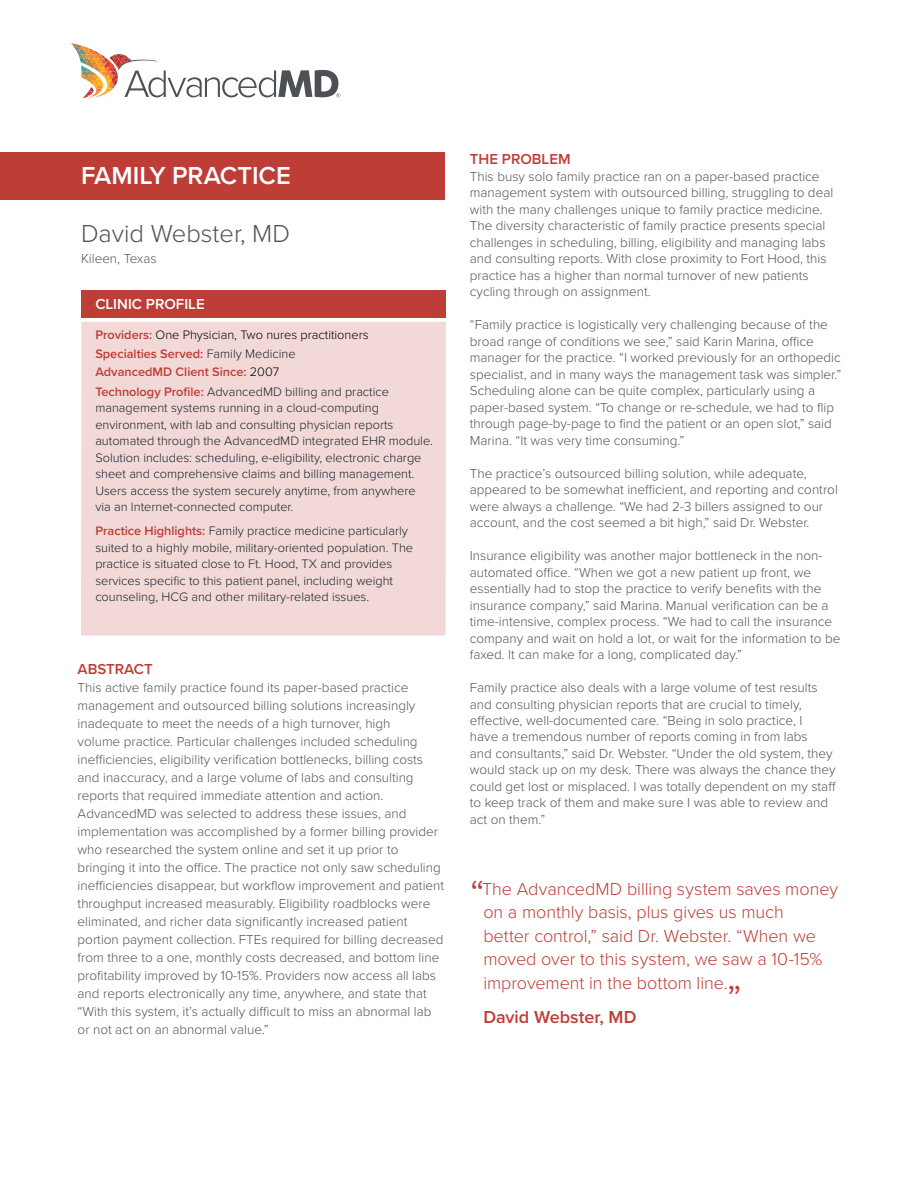
<style>
.page{position:relative;width:918px;height:1188px;background:#fff}
.page>*{position:absolute;margin:0;border:0;box-sizing:border-box;transform-origin:0 0}
.t1{font:300 42px "Proxima Nova";color:#be3d36}
.t2{font:300 25.5px "Proxima Nova";color:#4f545c}
.t3{font:600 25.5px "Proxima Nova";color:#fff}
.t4{font:300 18px/23.4px "Proxima Nova";letter-spacing:-.005em;color:#be3d36}
.t5{font:600 18px "Proxima Nova";color:#be3d36}
.t6{font:600 15px "Proxima Nova";color:#be3d36}
.t7{font:600 15px "Proxima Nova";color:#fff}
.t8{font:300 13.5px/16.5px "Proxima Nova";color:#4f545c}
.t9{font:300 12.75px/16.5px "Proxima Nova";color:#17252d}
.t10{font:300 12.75px/19.5px "Proxima Nova";color:#000}
.t11{font:600 12.75px/19.5px "Proxima Nova";color:#be3d36}
.s1{font-weight:600;color:#be3d36}
.s2{color:#17252d}
.s3{font-weight:300;color:#000}
.s4{font-weight:300;color:#17252d}
</style>
<div class="page">
<div style="left:0;top:152px;width:445px;height:48px;background:#be3d36"></div>
<div style="left:81px;top:290px;width:365px;height:27px;background:#be3d36"></div>
<div style="left:81px;top:322px;width:365px;height:314px;background:#f2d8d7"></div>
<svg style="left:71px;top:43px;width:269px;height:56px"></svg>
<h2 class="t3" style="left:81px;top:157px;width:211px">FAMILY PRACTICE</h2>
<h2 class="t2" style="left:81px;top:214px;width:211px">David Webster, MD</h2>
<p class="t8" style="left:81px;top:250px;width:77px">Kileen, Texas</p>
<p class="t7" style="left:95px;top:292px;width:111px">CLINIC PROFILE</p>
<p class="t10" style="left:95px;top:324px;width:275px"><span class="s1">Providers:</span> One Physician, Two nures practitioners<br><span class="s1">Specialties Served:</span> <span class="s2">Family Medicine</span></p>
<p class="t11" style="left:95px;top:362px;width:295px">AdvancedMD Client Since: <span class="s3">2007<br></span>Technology Profile: <span class="s4">AdvancedMD billing and practice</span></p>
<p class="t9" style="left:95px;top:399px;width:339px">management systems running in a cloud-computing environment, with lab and consulting physician reports automated through the AdvancedMD integrated EHR module.<br>Solution includes: scheduling, e-eligibility, electronic charge sheet and comprehensive claims and billing management.<br>Users access the system securely anytime, from anywhere via an Internet-connected computer.</p>
<p class="t9" style="left:95px;top:522px;width:319px"><span class="s1">Practice Highlights:</span> Family practice medicine particularly suited to a highly mobile, military-oriented population. The practice is situated close to Ft. Hood, TX and provides services specific to this patient panel, including weight counseling, HCG and other military-related issues.</p>
<p class="t6" style="left:78px;top:658px;width:77px">ABSTRACT</p>
<p class="t8" style="left:78px;top:678px;width:368px;line-height:18px">This active family practice found its paper-based practice management and outsourced billing solutions increasingly inadequate to meet the needs of a high turnover, high<br>volume practice. Particular challenges included scheduling inefficiencies, eligibility verification bottlenecks, billing costs and inaccuracy, and a large volume of labs and consulting reports that required immediate attention and action.<br>AdvancedMD was selected to address these issues, and implementation was accomplished by a former billing provider who researched the system online and set it up prior to bringing it into the office. The practice not only saw scheduling inefficiencies disappear, but workflow improvement and patient throughput increased measurably. Eligibility roadblocks were eliminated, and richer data significantly increased patient portion payment collection. FTEs required for billing decreased from three to a one, monthly costs decreased, and bottom line profitability improved by 10-15%. Providers now access all labs and reports electronically any time, anywhere, and state that “With this system, it’s actually difficult to miss an abnormal lab or not act on an abnormal value.”</p>
<p class="t6" style="left:470px;top:148px;width:102px">THE PROBLEM</p>
<p class="t8" style="left:470px;top:167px;width:365px">This busy solo family practice ran on a paper-based practice management system with outsourced billing, struggling to deal with the many challenges unique to family practice medicine.<br>The diversity characteristic of family practice presents special challenges in scheduling, billing, eligibility and managing labs and consulting reports. With close proximity to Fort Hood, this practice has a higher than normal turnover of new patients cycling through on assignment.</p>
<p class="t8" style="left:470px;top:316px;width:373px">“Family practice is logistically very challenging because of the broad range of conditions we see,” said Karin Marina, office manager for the practice. “I worked previously for an orthopedic specialist, and in many ways the management task was simpler.” Scheduling alone can be quite complex, particularly using a paper-based system. “To change or re-schedule, we had to flip through page-by-page to find the patient or an open slot,” said Marina. “It was very time consuming.”</p>
<p class="t8" style="left:470px;top:464px;width:370px">The practice’s outsourced billing solution, while adequate, appeared to be somewhat inefficient, and reporting and control were always a challenge. “We had 2-3 billers assigned to our account, and the cost seemed a bit high,” said Dr. Webster.</p>
<p class="t8" style="left:470px;top:547px;width:372px">Insurance eligibility was another major bottleneck in the non&shy;automated office. “When we got a new patient up front, we essentially had to stop the practice to verify benefits with the insurance company,” said Marina. Manual verification can be a time-intensive, complex process. “We had to call the insurance company and wait on hold a lot, or wait for the information to be faxed. It can make for a long, complicated day.”</p>
<p class="t8" style="left:470px;top:679px;width:368px">Family practice also deals with a large volume of test results and consulting physician reports that are crucial to timely, effective, well-documented care. “Being in solo practice, I<br>have a tremendous number of reports coming in from labs<br>and consultants,” said Dr. Webster. “Under the old system, they would stack up on my desk. There was always the chance they could get lost or misplaced. I was totally dependent on my staff to keep track of them and make sure I was able to review and act on them.”</p>
<h1 class="t1" style="left:470px;top:863px;width:17px">“</h1>
<h3 class="t4" style="left:482px;top:876px;width:357px">The AdvancedMD billing system saves money on a monthly basis, plus gives us much<br>better control,” said Dr. Webster. “When we moved over to this system, we saw a 10-15% improvement in the bottom line.</h3>
<h1 class="t1" style="left:727px;top:943px;width:17px">„</h1>
<h3 class="t5" style="left:483px;top:1004px;width:155px">David Webster, MD</h3>
</div>
